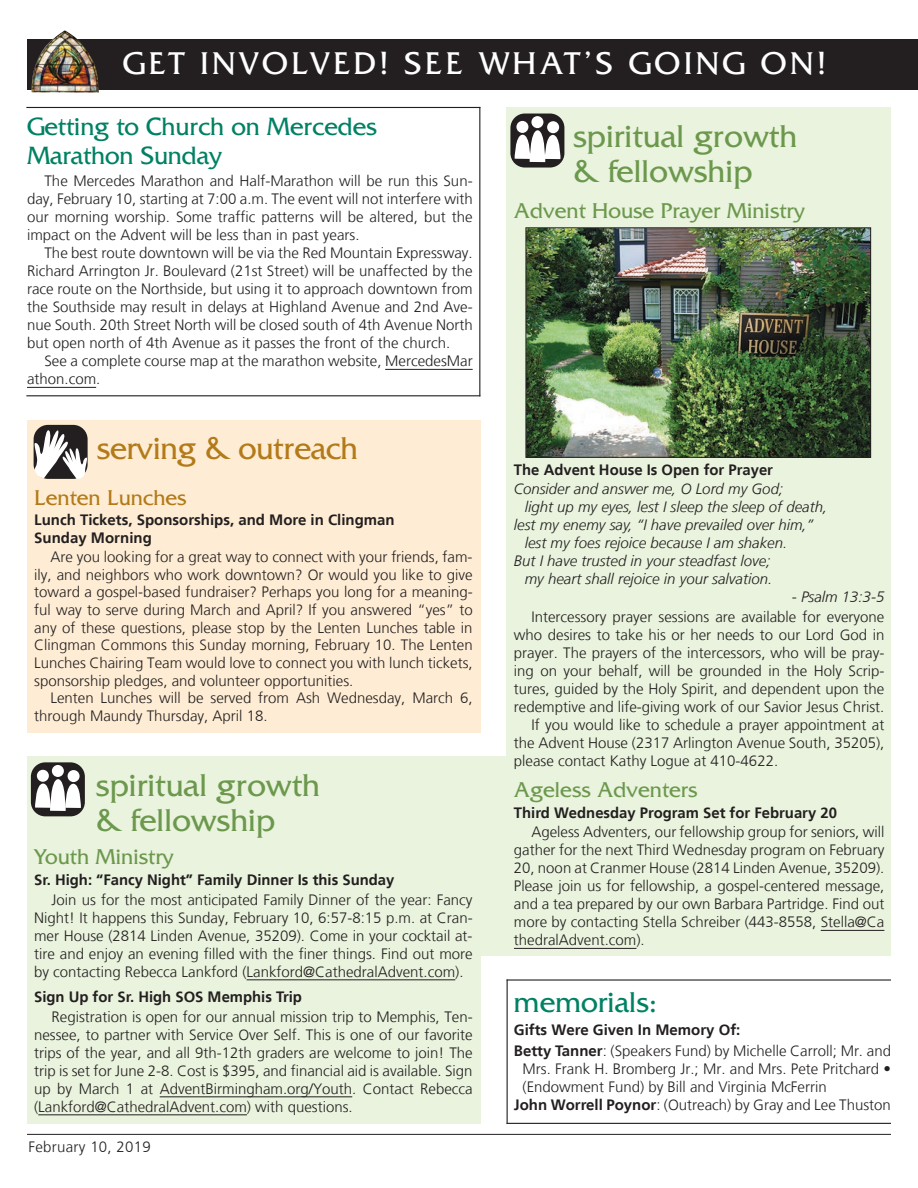
<style>
.page{position:relative;width:918px;height:1188px;background:#fff}
.page>*{position:absolute;margin:0;border:0;box-sizing:border-box;transform-origin:0 0}
.t1{font:33px/34.5px "Friz Quadrata Std";color:#6c984d}
.t2{font:33px "Friz Quadrata Std";letter-spacing:.1em;color:#fff}
.t3{font:33px "Friz Quadrata Std";letter-spacing:-.01em;color:#b37a19}
.t4{font:30px "Friz Quadrata Std";color:#008164}
.t5{font:26.25px/28.5px "Friz Quadrata Std";letter-spacing:-.005em;color:#008164}
.t6{font:22.5px "Friz Quadrata Std";color:#6c984d}
.t7{font:22.5px "Friz Quadrata Std";color:#b37a19}
.t8{font:300 15px/18px "Frutiger";color:#231f20;text-align:justify}
.t9{font:italic 300 15px "Frutiger";color:#231f20}
.t10{font:700 15px/18px "Frutiger";color:#231f20}
.t11{font:300 15px "Frutiger";letter-spacing:.02em;color:#231f20}
.s1{font-weight:700}
</style>
<div class="page">
<div style="left:27px;top:39px;width:891px;height:51px;background:#231f20"></div>
<img style="left:31px;top:30px;width:68px;height:63px">
<hr style="left:27px;top:1134px;width:864px;height:1px;background:#231f20">
<div style="left:472px;top:757px;width:42px;height:199px;background:#e9f3dd"></div>
<hr style="left:507px;top:1123px;width:384px;height:1px;background:#231f20">
<hr style="left:507px;top:979px;width:384px;height:2px;background:#231f20">
<div style="left:27px;top:757px;width:453px;height:367px;background:#e9f3dd"></div>
<div style="left:31px;top:762px;width:54px;height:54px;background:#231f20;border-radius:14px"></div>
<div style="left:37px;top:770px;width:12px;height:12px;background:#fff;border-radius:50%"></div>
<div style="left:52px;top:765px;width:12px;height:12px;background:#fff;border-radius:50%"></div>
<div style="left:68px;top:770px;width:12px;height:12px;background:#fff;border-radius:50%"></div>
<svg style="left:35px;top:779px;width:46px;height:32px"></svg>
<div style="left:27px;top:420px;width:453px;height:313px;background:#feedd4"></div>
<div style="left:34px;top:425px;width:54px;height:54px;background:#231f20;border-radius:14px"></div>
<svg style="left:34px;top:430px;width:54px;height:49px"></svg>
<hr style="left:247px;top:979px;width:208px;height:1px;background:#231f20">
<hr style="left:160px;top:1096px;width:192px;height:1px;background:#231f20">
<hr style="left:38px;top:1114px;width:209px;height:1px;background:#231f20">
<div style="left:507px;top:107px;width:384px;height:849px;background:#e9f3dd"></div>
<div style="left:510px;top:114px;width:54px;height:54px;background:#231f20;border-radius:14px"></div>
<div style="left:516px;top:121px;width:12px;height:12px;background:#fff;border-radius:50%"></div>
<div style="left:531px;top:116px;width:12px;height:12px;background:#fff;border-radius:50%"></div>
<div style="left:547px;top:121px;width:12px;height:12px;background:#fff;border-radius:50%"></div>
<svg style="left:515px;top:130px;width:46px;height:32px"></svg>
<hr style="left:821px;top:930px;width:63px;height:1px;background:#231f20">
<hr style="left:514px;top:948px;width:122px;height:1px;background:#231f20">
<hr style="left:26px;top:107px;width:454px;height:1px;background:#231f20">
<hr style="left:479px;top:107px;width:1px;height:289px;background:#231f20">
<hr style="left:385px;top:369px;width:88px;height:1px;background:#231f20">
<hr style="left:27px;top:387px;width:69px;height:1px;background:#231f20">
<hr style="left:26px;top:395px;width:454px;height:1px;background:#231f20">
<img style="left:528px;top:229px;width:341px;height:227px">
<div style="left:526px;top:227px;width:345px;height:231px;border:1px solid #231f20"></div>
<hr style="left:507px;top:979px;width:1px;height:145px;background:#231f20">
<h1 class="t2" style="left:123px;top:45px;width:705px">GET INVOLVED! SEE WHAT’S GOING ON!</h1>
<h3 class="t5" style="left:27px;top:113px;width:351px">Getting to Church on Mercedes<br>Marathon Sunday</h3>
<p class="t8" style="left:27px;top:172px;width:447px;text-indent:17px">The Mercedes Marathon and Half-Marathon will be run this Sun&shy;day, February 10, starting at 7:00 a.m. The event will not interfere with our morning worship. Some traffic patterns will be altered, but the impact on the Advent will be less than in past years.</p>
<p class="t8" style="left:27px;top:244px;width:447px;text-indent:17px">The best route downtown will be via the Red Mountain Expressway.<br>Richard Arrington Jr. Boulevard (21st Street) will be unaffected by the race route on the Northside, but using it to approach downtown from the Southside may result in delays at Highland Avenue and 2nd Ave&shy;nue South. 20th Street North will be closed south of 4th Avenue North but open north of 4th Avenue as it passes the front of the church.</p>
<p class="t8" style="left:27px;top:352px;width:447px;text-indent:17px">See a complete course map at the marathon website, MercedesMar athon.com.</p>
<h1 class="t3" style="left:97px;top:430px;width:263px">serving &amp; outreach</h1>
<h3 class="t7" style="left:34px;top:485px;width:154px">Lenten Lunches</h3>
<p class="t10" style="left:34px;top:511px;width:362px">Lunch Tickets, Sponsorships, and More in Clingman<br>Sunday Morning</p>
<p class="t8" style="left:34px;top:548px;width:440px;text-indent:16px">Are you looking for a great way to connect with your friends, fam&shy;ily, and neighbors who work downtown? Or would you like to give toward a gospel-based fundraiser? Perhaps you long for a meaning&shy;ful way to serve during March and April? If you answered “yes” to any of these questions, please stop by the Lenten Lunches table in Clingman Commons this Sunday morning, February 10. The Lenten Lunches Chairing Team would love to connect you with lunch tickets, sponsorship pledges, and volunteer opportunities.</p>
<p class="t8" style="left:34px;top:690px;width:440px;text-indent:16px">Lenten Lunches will be served from Ash Wednesday, March 6, through Maundy Thursday, April 18.</p>
<h1 class="t1" style="left:96px;top:769px;width:226px">spiritual growth &amp; fellowship</h1>
<h3 class="t6" style="left:34px;top:844px;width:141px">Youth Ministry</h3>
<p class="t10" style="left:34px;top:871px;width:362px">Sr. High: “Fancy Night” Family Dinner Is this Sunday</p>
<p class="t8" style="left:34px;top:891px;width:440px;text-indent:17px">Join us for the most anticipated Family Dinner of the year: Fancy Night! It happens this Sunday, February 10, 6:57-8:15 p.m. at Cran&shy;mer House (2814 Linden Avenue, 35209). Come in your cocktail at&shy;tire and enjoy an evening filled with the finer things. Find out more by contacting Rebecca Lankford (Lankford@CathedralAdvent.com).</p>
<p class="t10" style="left:34px;top:988px;width:269px">Sign Up for Sr. High SOS Memphis Trip</p>
<p class="t8" style="left:34px;top:1008px;width:440px;text-indent:17px">Registration is open for our annual mission trip to Memphis, Ten&shy;nessee, to partner with Service Over Self. This is one of our favorite trips of the year, and all 9th-12th graders are welcome to join! The trip is set for June 2-8. Cost is $395, and financial aid is available. Sign up by March 1 at AdventBirmingham.org/Youth. Contact Rebecca (Lankford@CathedralAdvent.com) with questions.</p>
<p class="t11" style="left:28px;top:1138px;width:124px">February 10, 2019</p>
<h1 class="t1" style="left:573px;top:120px;width:226px">spiritual growth &amp; fellowship</h1>
<h3 class="t6" style="left:514px;top:198px;width:293px">Advent House Prayer Ministry</h3>
<p class="t10" style="left:514px;top:461px;width:261px">The Advent House Is Open for Prayer</p>
<p class="t9" style="left:514px;top:481px;width:271px">Consider and answer me, O Lord my God;</p>
<p class="t9" style="left:525px;top:499px;width:304px">light up my eyes, lest I sleep the sleep of death,</p>
<p class="t9" style="left:514px;top:517px;width:301px">lest my enemy say, “I have prevailed over him,”</p>
<p class="t9" style="left:525px;top:535px;width:264px">lest my foes rejoice because I am shaken.</p>
<p class="t9" style="left:514px;top:553px;width:258px">But I have trusted in your steadfast love;</p>
<p class="t9" style="left:525px;top:571px;width:249px">my heart shall rejoice in your salvation.</p>
<p class="t9" style="left:792px;top:589px;width:94px">- Psalm 13:3-5</p>
<p class="t8" style="left:531px;top:608px;width:354px">Intercessory prayer sessions are available for everyone</p>
<p class="t8" style="left:514px;top:626px;width:372px">who desires to take his or her needs to our Lord God in</p>
<p class="t8" style="left:514px;top:644px;width:372px">prayer. The prayers of the intercessors, who will be pray-</p>
<p class="t8" style="left:514px;top:662px;width:372px">ing on your behalf, will be grounded in the Holy Scrip-</p>
<p class="t8" style="left:514px;top:680px;width:372px">tures, guided by the Holy Spirit, and dependent upon the</p>
<p class="t8" style="left:514px;top:698px;width:372px">redemptive and life-giving work of our Savior Jesus Christ.</p>
<p class="t8" style="left:531px;top:716px;width:354px">If you would like to schedule a prayer appointment at</p>
<p class="t8" style="left:514px;top:734px;width:372px">the Advent House (2317 Arlington Avenue South, 35205),</p>
<p class="t8" style="left:514px;top:752px;width:266px">please contact Kathy Logue at 410-4622.</p>
<h3 class="t6" style="left:514px;top:777px;width:185px">Ageless Adventers</h3>
<p class="t10" style="left:514px;top:804px;width:324px">Third Wednesday Program Set for February 20</p>
<p class="t8" style="left:514px;top:823px;width:372px;text-indent:17px">Ageless Adventers, our fellowship group for seniors, will gather for the next Third Wednesday program on February 20, noon at Cranmer House (2814 Linden Avenue, 35209).<br>Please join us for fellowship, a gospel-centered message, and a tea prepared by our own Barbara Partridge. Find out more by contacting Stella Schreiber (443-8558, Stella@Ca thedralAdvent.com).</p>
<h2 class="t4" style="left:514px;top:986px;width:145px">memorials:</h2>
<p class="t8" style="left:514px;top:1019px;width:379px;line-height:21.1px"><span class="s1">Gifts Were Given In Memory Of:<br>Betty Tanner</span>: (Speakers Fund) by Michelle Carroll; Mr. and</p>
<p class="t8" style="left:523px;top:1060px;width:370px">Mrs. Frank H. Bromberg Jr.; Mr. and Mrs. Pete Pritchard •</p>
<p class="t8" style="left:523px;top:1078px;width:306px">(Endowment Fund) by Bill and Virginia McFerrin</p>
<p class="t8" style="left:514px;top:1097px;width:379px"><span class="s1">John Worrell Poynor</span>: (Outreach) by Gray and Lee Thuston</p>
</div>
